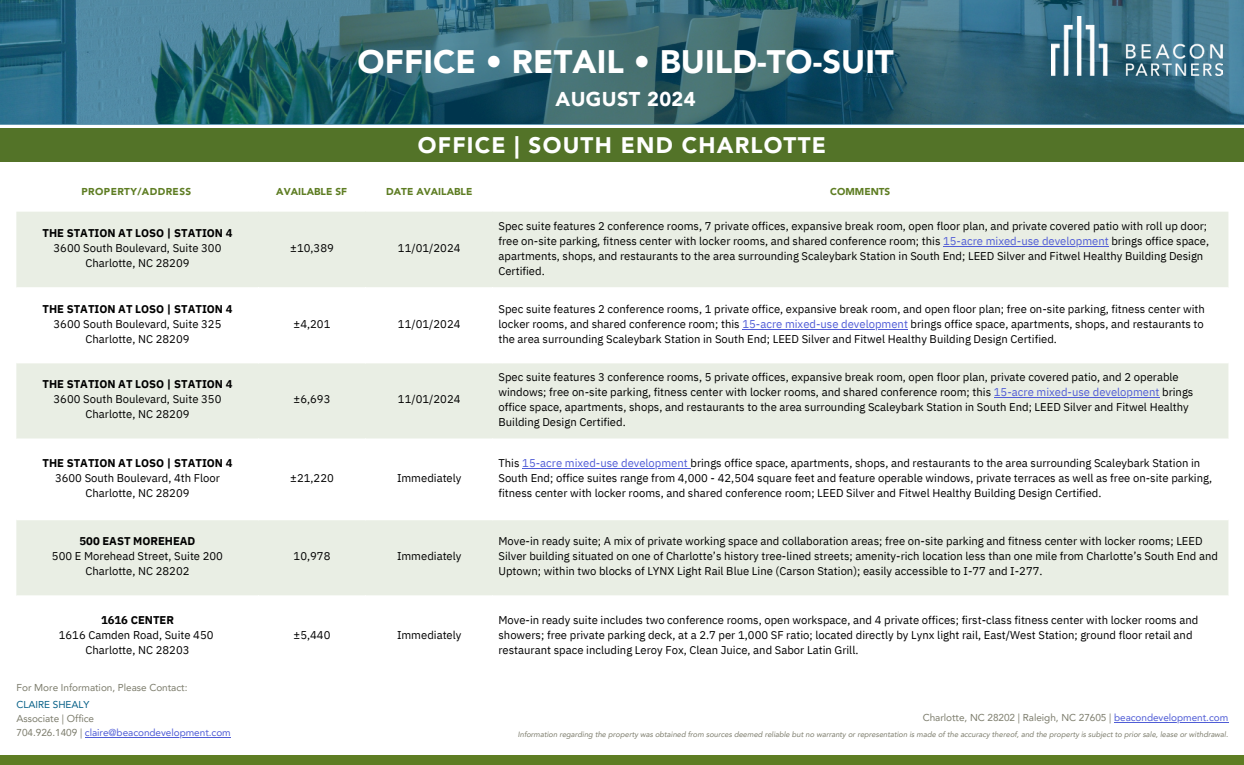
<style>
.page{position:relative;width:1244px;height:765px;background:#fff}
.page>*{position:absolute;margin:0;border:0;box-sizing:border-box;transform-origin:0 0}
.t1{font:900 32.5px "Avenir LT Pro";letter-spacing:.005em;color:#fff}
.t2{font:900 22.5px "Avenir LT Pro";letter-spacing:.055em;color:#fff}
.t3{font:900 20px "Avenir LT Pro";letter-spacing:.02em;color:#fff}
.t4{font:11.25px/15px "IBM Plex Sans";color:#000}
.t5{font:700 11.25px "IBM Plex Sans";color:#000}
.t6{font:10px/14px "Avenir LT Pro";letter-spacing:-.005em;color:#7d7d6d}
.t7{font:900 10px "Avenir LT Pro";letter-spacing:.005em;color:#5e7d23}
.t8{font:900 10px "Avenir LT Pro";letter-spacing:.04em;color:#5e7d23}
.t9{font:italic 7.62px "Avenir LT Pro";letter-spacing:-.005em;color:#7d7d6d}
.s1{color:#055f86}
.s2{color:#4f5cd6}
.s3{color:#505cd6}
</style>
<div class="page">
<div style="left:0;top:755px;width:1243px;height:10px;background:#5e7d23"></div>
<svg style="left:0;top:0;width:1243px;height:124px;background:#316777"></svg>
<div style="left:0;top:129px;width:1243px;height:33px;background:#537328"></div>
<img style="left:1051px;top:17px;width:171px;height:59px">
<hr style="left:85px;top:737px;width:146px;height:1px;background:#4f5cd6">
<hr style="left:1113px;top:722px;width:114px;height:1px;background:#4f5cd6">
<div style="left:17px;top:212px;width:1211px;height:75px;background:#e9eee4"></div>
<svg style="left:17px;top:329px;width:1211px;height:266px;fill:#e9eee4"></svg>
<hr style="left:942px;top:246px;width:166px;height:1px;background:#505cd6">
<hr style="left:742px;top:329px;width:165px;height:1px;background:#505cd6">
<hr style="left:993px;top:397px;width:166px;height:1px;background:#505cd6">
<hr style="left:522px;top:468px;width:168px;height:1px;background:#505cd6">
<h1 class="t1" style="left:357px;top:49px;width:537px">OFFICE • RETAIL • BUILD-TO-SUIT</h1>
<h3 class="t3" style="left:555px;top:91px;width:142px">AUGUST 2024</h3>
<p class="t2" style="left:418px;top:136px;width:409px">OFFICE | SOUTH END CHARLOTTE</p>
<p class="t8" style="left:82px;top:187px;width:111px">PROPERTY/ADDRESS</p>
<p class="t7" style="left:276px;top:187px;width:72px">AVAILABLE SF</p>
<p class="t7" style="left:386px;top:187px;width:88px">DATE AVAILABLE</p>
<p class="t7" style="left:830px;top:187px;width:62px">COMMENTS</p>
<p class="t5" style="left:42px;top:226px;width:191px">THE STATION AT LOSO | STATION 4</p>
<p class="t4" style="left:53px;top:240px;width:169px">3600 South Boulevard, Suite 300</p>
<p class="t4" style="left:85px;top:255px;width:106px">Charlotte, NC 28209</p>
<p class="t5" style="left:42px;top:301px;width:191px">THE STATION AT LOSO | STATION 4</p>
<p class="t4" style="left:53px;top:316px;width:169px">3600 South Boulevard, Suite 325</p>
<p class="t4" style="left:85px;top:331px;width:106px">Charlotte, NC 28209</p>
<p class="t5" style="left:42px;top:377px;width:191px">THE STATION AT LOSO | STATION 4</p>
<p class="t4" style="left:53px;top:392px;width:169px">3600 South Boulevard, Suite 350</p>
<p class="t4" style="left:85px;top:407px;width:106px">Charlotte, NC 28209</p>
<p class="t5" style="left:42px;top:455px;width:191px">THE STATION AT LOSO | STATION 4</p>
<p class="t4" style="left:55px;top:470px;width:166px">3600 South Boulevard, 4th Floor</p>
<p class="t4" style="left:85px;top:485px;width:106px">Charlotte, NC 28209</p>
<p class="t5" style="left:79px;top:534px;width:117px">500 EAST MOREHEAD</p>
<p class="t4" style="left:52px;top:549px;width:173px">500 E Morehead Street, Suite 200</p>
<p class="t4" style="left:85px;top:564px;width:106px">Charlotte, NC 28202</p>
<p class="t5" style="left:101px;top:612px;width:74px">1616 CENTER</p>
<h4 class="t4" style="left:59px;top:627px;width:156px">1616 Camden Road, Suite 450</h4>
<h4 class="t4" style="left:85px;top:642px;width:106px">Charlotte, NC 28203</h4>
<h2 class="t6" style="left:17px;top:682px;width:172px">For More Information, Please Contact:</h2>
<h3 class="t6" style="left:17px;top:699px;width:216px"><span class="s1">CLAIRE SHEALY<br></span>Associate | Office<br>704.926.1409 | <span class="s2">claire@beacondevelopment.com</span></h3>
<p class="t4" style="left:290px;top:240px;width:45px">±10,389</p>
<p class="t4" style="left:398px;top:240px;width:64px">11/01/2024</p>
<p class="t4" style="left:293px;top:316px;width:38px">±4,201</p>
<p class="t4" style="left:398px;top:316px;width:64px">11/01/2024</p>
<p class="t4" style="left:293px;top:392px;width:38px">±6,693</p>
<p class="t4" style="left:398px;top:392px;width:64px">11/01/2024</p>
<p class="t4" style="left:290px;top:470px;width:45px">±21,220</p>
<p class="t4" style="left:397px;top:470px;width:66px">Immediately</p>
<p class="t4" style="left:293px;top:549px;width:38px">10,978</p>
<p class="t4" style="left:397px;top:549px;width:66px">Immediately</p>
<p class="t4" style="left:293px;top:627px;width:38px">±5,440</p>
<p class="t4" style="left:397px;top:627px;width:66px">Immediately</p>
<p class="t4" style="left:498px;top:218px;width:712px">Spec suite features 2 conference rooms, 7 private offices, expansive break room, open floor plan, and private covered patio with roll up door; free on-site parking, fitness center with locker rooms, and shared conference room; this <span class="s3">15-acre mixed-use development</span> brings office space,</p>
<p class="t4" style="left:498px;top:248px;width:706px">apartments, shops, and restaurants to the area surrounding Scaleybark Station in South End; LEED Silver and Fitwel Healthy Building Design<br>Certified.</p>
<p class="t4" style="left:498px;top:301px;width:708px">Spec suite features 2 conference rooms, 1 private office, expansive break room, and open floor plan; free on-site parking, fitness center with locker rooms, and shared conference room; this <span class="s3">15-acre mixed-use development</span> brings office space, apartments, shops, and restaurants to</p>
<p class="t4" style="left:498px;top:331px;width:560px">the area surrounding Scaleybark Station in South End; LEED Silver and Fitwel Healthy Building Design Certified.</p>
<p class="t4" style="left:498px;top:369px;width:696px">Spec suite features 3 conference rooms, 5 private offices, expansive break room, open floor plan, private covered patio, and 2 operable windows; free on-site parking, fitness center with locker rooms, and shared conference room; this <span class="s3">15-acre mixed-use development</span> brings</p>
<p class="t4" style="left:498px;top:399px;width:691px">office space, apartments, shops, and restaurants to the area surrounding Scaleybark Station in South End; LEED Silver and Fitwel Healthy<br>Building Design Certified.</p>
<p class="t4" style="left:498px;top:455px;width:703px">This <span class="s3">15-acre mixed-use development</span> brings office space, apartments, shops, and restaurants to the area surrounding Scaleybark Station in</p>
<p class="t4" style="left:498px;top:470px;width:715px">South End; office suites range from 4,000 - 42,504 square feet and feature operable windows, private terraces as well as free on-site parking, fitness center with locker rooms, and shared conference room; LEED Silver and Fitwel Healthy Building Design Certified.</p>
<p class="t4" style="left:498px;top:534px;width:721px">Move-in ready suite; A mix of private working space and collaboration areas; free on-site parking and fitness center with locker rooms; LEED<br>Silver building situated on one of Charlotte’s history tree-lined streets; amenity-rich location less than one mile from Charlotte’s South End and<br>Uptown; within two blocks of LYNX Light Rail Blue Line (Carson Station); easily accessible to I-77 and I-277.</p>
<p class="t4" style="left:498px;top:612px;width:701px">Move-in ready suite includes two conference rooms, open workspace, and 4 private offices; first-class fitness center with locker rooms and showers; free private parking deck, at a 2.7 per 1,000 SF ratio; located directly by Lynx light rail, East/West Station; ground floor retail and restaurant space including Leroy Fox, Clean Juice, and Sabor Latin Grill.</p>
<h3 class="t6" style="left:922px;top:712px;width:307px">Charlotte, NC 28202 | Raleigh, NC 27605 | <span class="s2">beacondevelopment.com</span></h3>
<p class="t9" style="left:517px;top:732px;width:711px">Information regarding the property was obtained from sources deemed reliable but no warranty or representation is made of the accuracy thereof, and the property is subject to prior sale, lease or withdrawal.</p>
</div>
